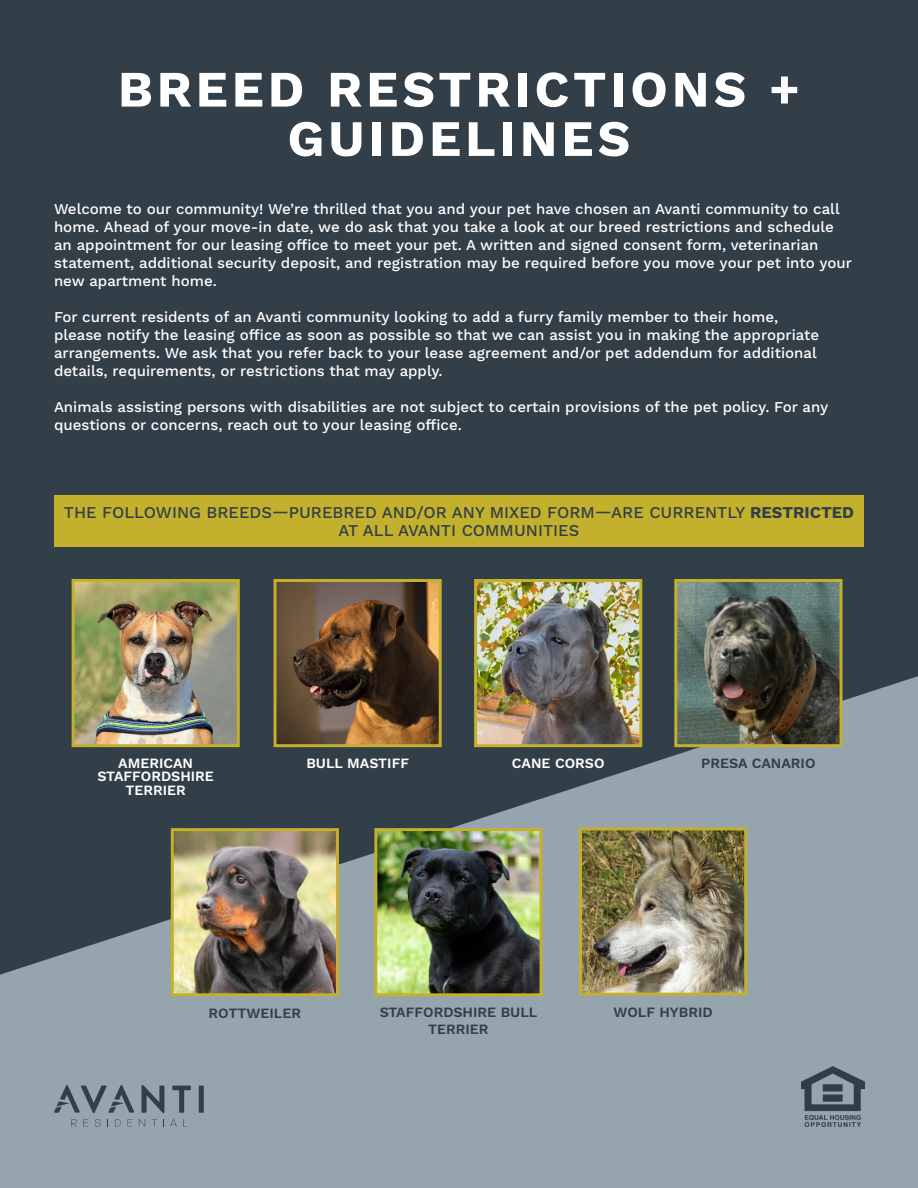
<style>
.page{position:relative;width:918px;height:1188px;background:#323e48}
.page>*{position:absolute;margin:0;border:0;box-sizing:border-box;transform-origin:0 0}
.t1{font:700 51px/49.3px "Work Sans";letter-spacing:.075em;color:#fff;text-align:center}
.t2{font:500 16.5px/18px "Work Sans";color:#323e48;text-align:center}
.t3{font:500 15px/18px "Work Sans";color:#fff}
.t4{font:600 14.25px "Work Sans";color:#323e48}
.t5{font:600 14.25px/13.5px "Work Sans";color:#fff;text-align:center}
.s1{font-weight:700}
</style>
<div class="page">
<svg style="left:0;top:676px;width:918px;height:512px;fill:#96a4ad"></svg>
<img style="left:678px;top:583px;width:161px;height:160px">
<div style="left:674px;top:579px;width:169px;height:168px;border:3px solid #c3b12e"></div>
<img style="left:76px;top:583px;width:160px;height:160px">
<div style="left:72px;top:579px;width:168px;height:168px;border:3px solid #c3b12e"></div>
<img style="left:478px;top:583px;width:160px;height:160px">
<div style="left:474px;top:579px;width:168px;height:168px;border:3px solid #c3b12e"></div>
<img style="left:278px;top:583px;width:160px;height:160px">
<div style="left:274px;top:579px;width:168px;height:168px;border:3px solid #c3b12e"></div>
<img style="left:583px;top:831px;width:160px;height:161px">
<div style="left:579px;top:827px;width:168px;height:169px;border:3px solid #c3b12e"></div>
<img style="left:175px;top:832px;width:160px;height:160px">
<div style="left:171px;top:828px;width:168px;height:168px;border:3px solid #c3b12e"></div>
<img style="left:378px;top:832px;width:161px;height:160px">
<div style="left:374px;top:828px;width:169px;height:168px;border:3px solid #c3b12e"></div>
<div style="left:54px;top:495px;width:810px;height:52px;background:#c3b12e"></div>
<img style="left:801px;top:1066px;width:63px;height:60px">
<svg style="left:142px;top:1085px;width:22px;height:28px"></svg>
<svg style="left:172px;top:1086px;width:19px;height:27px"></svg>
<div style="left:199px;top:1086px;width:5px;height:27px;background:#323e48"></div>
<svg style="left:71px;top:1119px;width:6px;height:7px"></svg>
<svg style="left:84px;top:1119px;width:4px;height:7px"></svg>
<svg style="left:95px;top:1119px;width:6px;height:7px"></svg>
<svg style="left:115px;top:1119px;width:6px;height:7px"></svg>
<svg style="left:128px;top:1119px;width:4px;height:7px"></svg>
<svg style="left:139px;top:1119px;width:6px;height:7px"></svg>
<svg style="left:151px;top:1119px;width:6px;height:7px"></svg>
<svg style="left:170px;top:1119px;width:7px;height:7px"></svg>
<svg style="left:183px;top:1119px;width:4px;height:7px"></svg>
<svg style="left:54px;top:1085px;width:80px;height:28px"></svg>
<p class="t1" style="left:118px;top:67px;width:683px">BREED RESTRICTIONS +<br>GUIDELINES</p>
<p class="t3" style="left:54px;top:201px;width:800px">Welcome to our community! We’re thrilled that you and your pet have chosen an Avanti community to call home. Ahead of your move-in date, we do ask that you take a look at our breed restrictions and schedule an appointment for our leasing office to meet your pet. A written and signed consent form, veterinarian statement, additional security deposit, and registration may be required before you move your pet into your new apartment home.</p>
<p class="t3" style="left:54px;top:309px;width:767px">For current residents of an Avanti community looking to add a furry family member to their home, please notify the leasing office as soon as possible so that we can assist you in making the appropriate arrangements. We ask that you refer back to your lease agreement and/or pet addendum for additional details, requirements, or restrictions that may apply.</p>
<p class="t3" style="left:54px;top:399px;width:776px">Animals assisting persons with disabilities are not subject to certain provisions of the pet policy. For any questions or concerns, reach out to your leasing office.</p>
<p class="t2" style="left:64px;top:504px;width:792px">THE FOLLOWING BREEDS—PUREBRED AND/OR ANY MIXED FORM—ARE CURRENTLY <span class="s1">RESTRICTED<br></span>AT ALL AVANTI COMMUNITIES</p>
<p class="t5" style="left:118px;top:757px;width:76px">AMERICAN</p>
<p class="t4" style="left:701px;top:755px;width:116px">PRESA CANARIO</p>
<p class="t5" style="left:97px;top:770px;width:118px">STAFFORDSHIRE<br>TERRIER</p>
<p class="t5" style="left:306px;top:758px;width:104px">BULL MASTIFF</p>
<p class="t5" style="left:512px;top:758px;width:94px">CANE CORSO</p>
<p class="t4" style="left:209px;top:1004px;width:94px">ROTTWEILER</p>
<p class="t4" style="left:380px;top:1004px;width:159px">STAFFORDSHIRE BULL</p>
<p class="t4" style="left:614px;top:1004px;width:101px">WOLF HYBRID</p>
<p class="t4" style="left:428px;top:1021px;width:62px">TERRIER</p>
</div>
